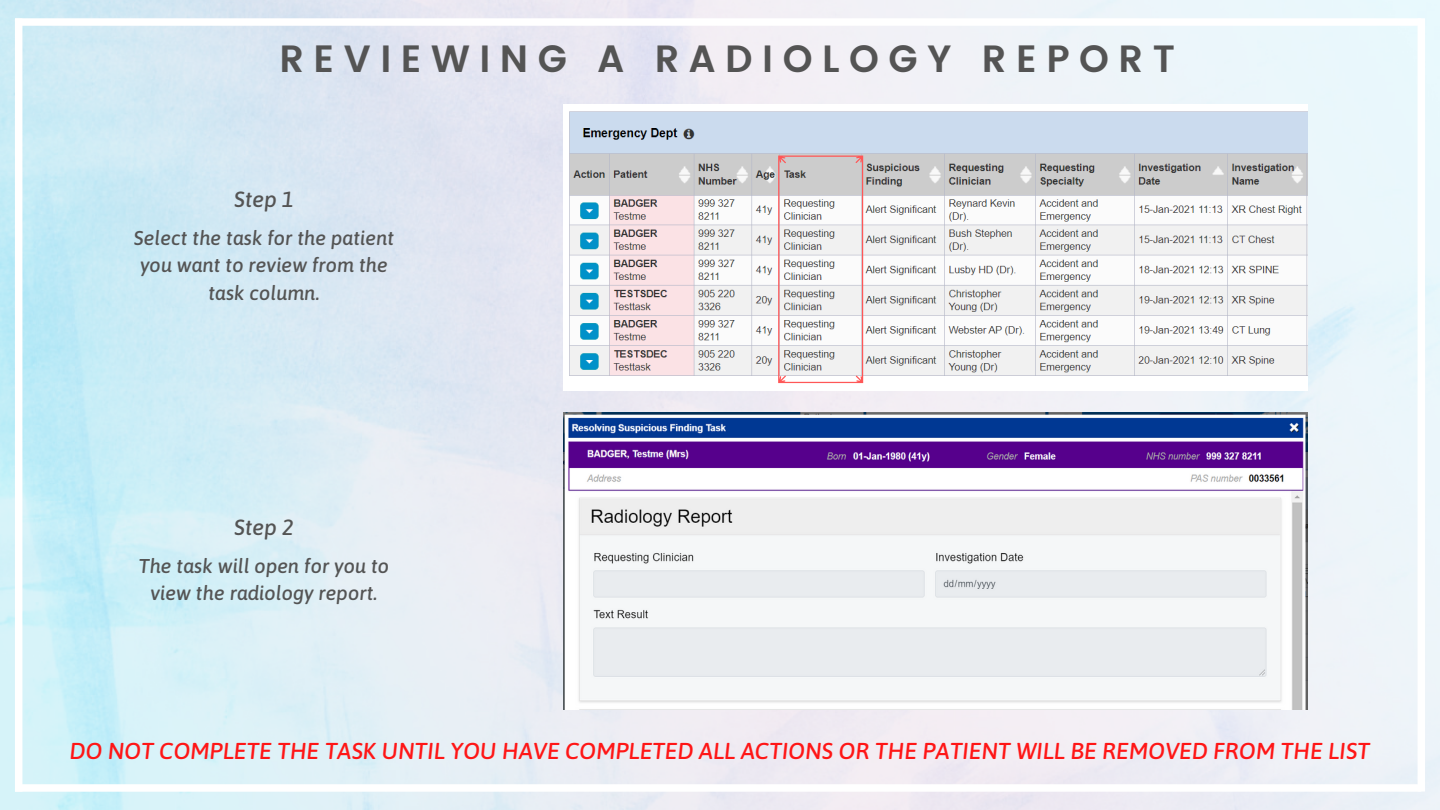
<style>
.page{position:relative;width:1440px;height:810px;background:#fff}
.page>*{position:absolute;margin:0;border:0;box-sizing:border-box;transform-origin:0 0}
.t1{font:600 38px "Poppins";letter-spacing:.25em;color:#545454}
.t2{font:italic 500 23px "Asap";color:#ff1616}
.t3{font:italic 500 22px "Asap";color:#545454}
.t4{font:italic 500 20px/27px "Asap";color:#545454;text-align:center}
</style>
<div class="page">
<img style="left:0;top:0;width:1440px;height:810px">
<div style="left:15px;top:18px;width:1406px;height:8px;background:#fff"></div>
<div style="left:15px;top:18px;width:7px;height:774px;background:#fff"></div>
<div style="left:15px;top:784px;width:1406px;height:8px;background:#fff"></div>
<div style="left:1418px;top:18px;width:7px;height:774px;background:#fff"></div>
<img style="left:563px;top:104px;width:744px;height:286px">
<img style="left:563px;top:412px;width:744px;height:297px">
<svg style="left:778px;top:156px;width:85px;height:227px"></svg>
<p class="t1" style="left:279px;top:37px;width:897px">REVIEWING A RADIOLOGY REPORT</p>
<p class="t3" style="left:234px;top:187px;width:61px">Step 1</p>
<p class="t4" style="left:134px;top:225px;width:262px">Select the task for the patient you want to review from the task column.</p>
<p class="t3" style="left:234px;top:514px;width:61px">Step 2</p>
<p class="t4" style="left:139px;top:552px;width:252px">The task will open for you to view the radiology report.</p>
<p class="t2" style="left:70px;top:738px;width:1302px">DO NOT COMPLETE THE TASK UNTIL YOU HAVE COMPLETED ALL ACTIONS OR THE PATIENT WILL BE REMOVED FROM THE LIST</p>
</div>
